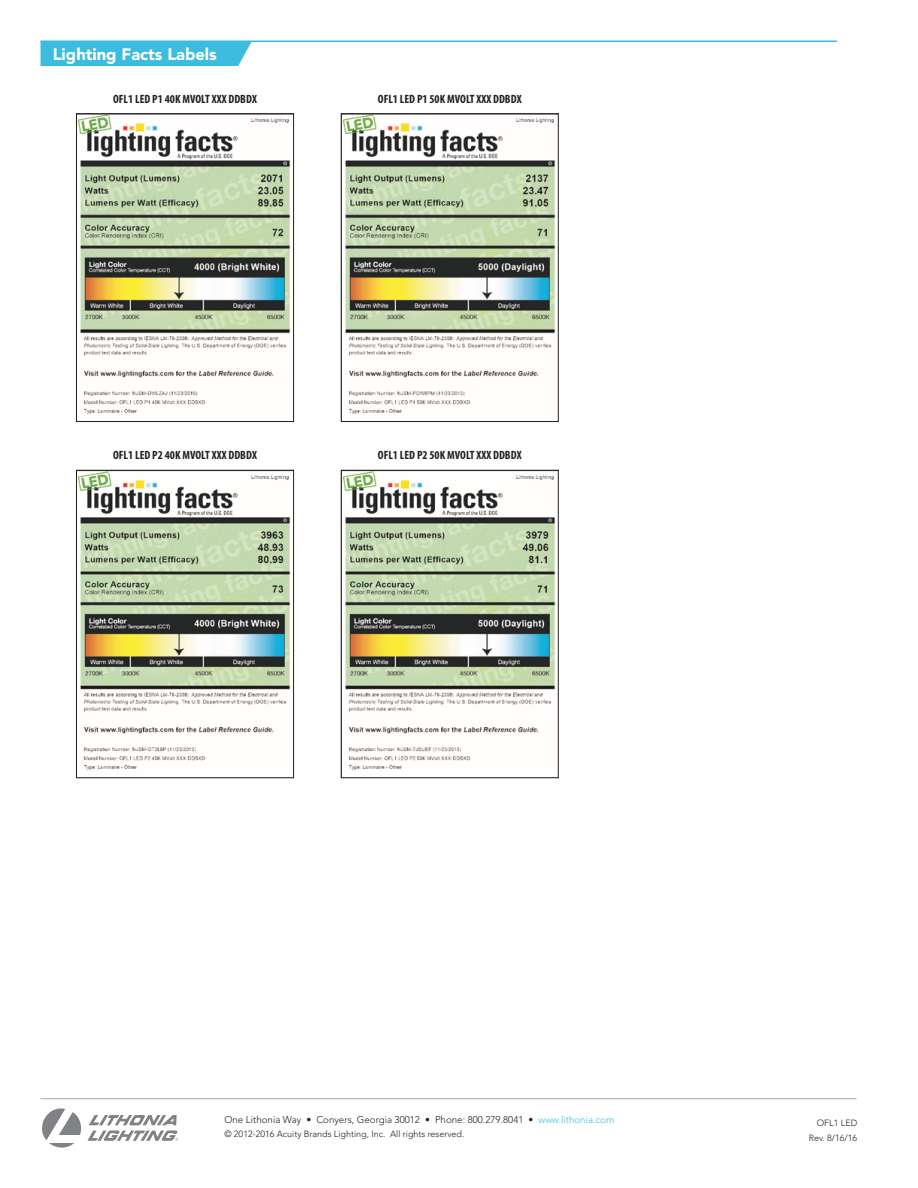
<style>
.page{position:relative;width:918px;height:1188px;background:#fff}
.page>*{position:absolute;margin:0;border:0;box-sizing:border-box;transform-origin:0 0}
.t1{font:900 16.5px "Avenir LT Std";color:#fff}
.t2{font:700 condensed 12px "Myriad Pro";color:#231f20}
.t3{font:300 9.75px "Avenir LT Std";color:#231f20}
.t4{font:300 9px/14.2px "Avenir LT Std";color:#231f20;text-align:right}
.s1{color:#3cbcde}
</style>
<div class="page">
<svg style="left:42px;top:1108px;width:136px;height:40px"></svg>
<hr style="left:40px;top:1098px;width:816px;height:1px;background:#a7a9ac">
<hr style="left:40px;top:40px;width:797px;height:2px;background:#3cbcde">
<div style="left:40px;top:41px;width:212px;height:25px;background:#3cbcde"></div>
<img style="left:78px;top:116px;width:213px;height:299px">
<div style="left:76px;top:114px;width:218px;height:308px;border:1px solid #231f20"></div>
<img style="left:343px;top:116px;width:213px;height:299px">
<div style="left:341px;top:114px;width:218px;height:308px;border:1px solid #231f20"></div>
<img style="left:78px;top:472px;width:213px;height:299px">
<div style="left:76px;top:470px;width:218px;height:308px;border:1px solid #231f20"></div>
<img style="left:343px;top:472px;width:213px;height:299px">
<div style="left:341px;top:470px;width:218px;height:308px;border:1px solid #231f20"></div>
<h1 class="t1" style="left:53px;top:44px;width:166px">Lighting Facts Labels</h1>
<p class="t2" style="left:113px;top:92px;width:145px">OFL1 LED P1 40K MVOLT XXX DDBDX</p>
<p class="t2" style="left:378px;top:92px;width:145px">OFL1 LED P1 50K MVOLT XXX DDBDX</p>
<p class="t2" style="left:113px;top:448px;width:145px">OFL1 LED P2 40K MVOLT XXX DDBDX</p>
<p class="t2" style="left:378px;top:448px;width:145px">OFL1 LED P2 50K MVOLT XXX DDBDX</p>
<p class="t3" style="left:224px;top:1114px;width:391px">One Lithonia Way • Conyers, Georgia 30012 • Phone: 800.279.8041 • <span class="s1">www.lithonia.com</span></p>
<p class="t4" style="left:224px;top:1127px;width:242px">© 2012-2016 Acuity Brands Lighting, Inc. All rights reserved.</p>
<p class="t4" style="left:809px;top:1116px;width:50px">OFL1 LED<br>Rev. 8/16/16</p>
</div>
